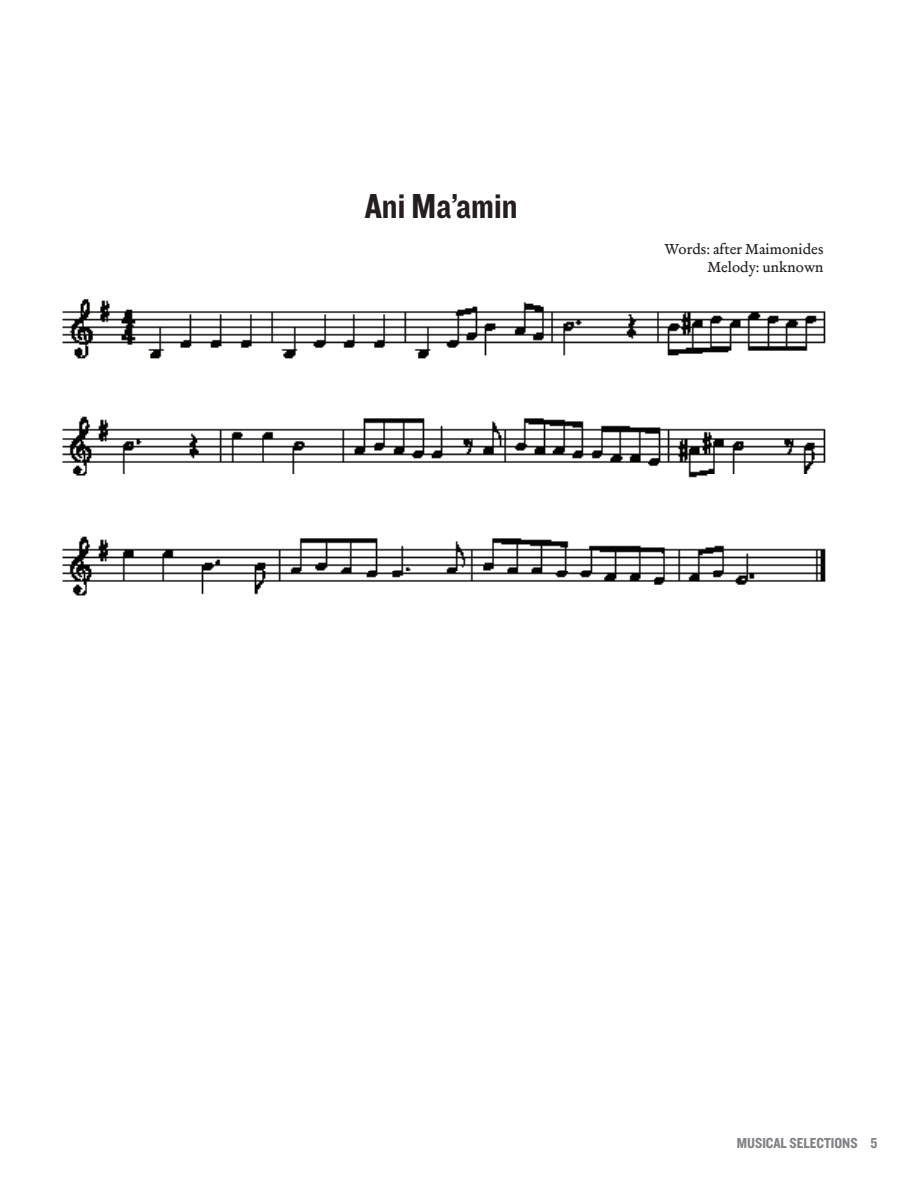
<style>
.page{position:relative;width:918px;height:1188px;background:#fff}
.page>*{position:absolute;margin:0;border:0;box-sizing:border-box;transform-origin:0 0}
.t1{font:36px "Knockout 50 Welterweight";color:#231f20}
.t2{font:15px/18px "Merlo Roman Osf";color:#231f20;text-align:right}
.t3{font:15px "Knockout 50 Welterweight";color:#808285}
</style>
<div class="page">
<img style="left:62px;top:298px;width:764px;height:298px">
<h1 class="t1" style="left:365px;top:182px;width:154px">ANI MA’AMIN</h1>
<p class="t2" style="left:665px;top:240px;width:160px">Words: after Maimonides<br>Melody: unknown</p>
<p class="t3" style="left:737px;top:1133px;width:18px">MUSICAL</p>
<p class="t3" style="left:790px;top:1133px;width:8px">SELECTIONS</p>
<p class="t3" style="left:871px;top:1133px;width:8px">5</p>
</div>
